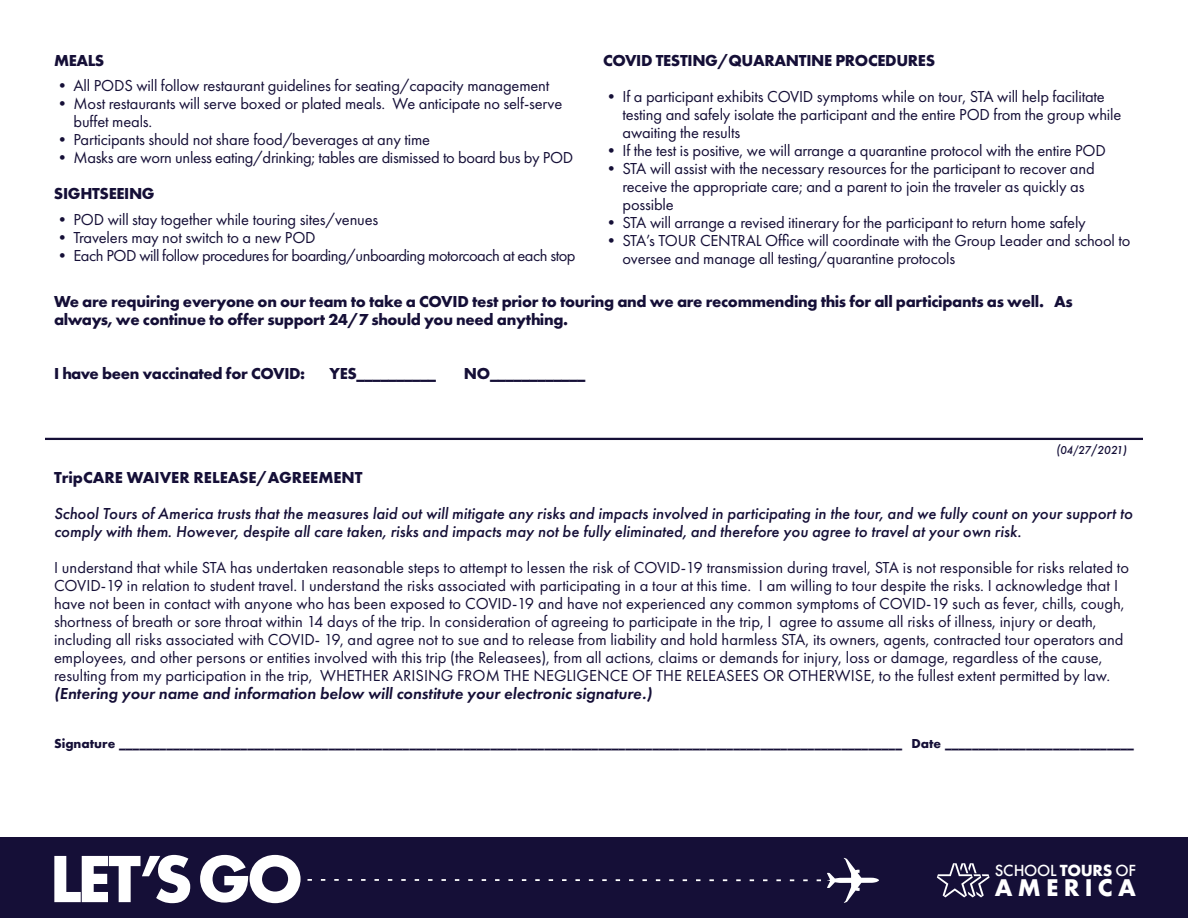
<style>
.page{position:relative;width:1188px;height:918px;background:#fff}
.page>*{position:absolute;margin:0;border:0;box-sizing:border-box;transform-origin:0 0}
.t1{font:700 69.3px "Futura PT";color:#fff}
.t2{font:700 22.2px "Futura";letter-spacing:.23em;color:#fff}
.t3{font:16.5px/18px "Futura PT";letter-spacing:-.01em;color:#150f37}
.t4{font:700 16.5px/18px "Futura PT";letter-spacing:-.02em;color:#150f37}
.t5{font:italic 500 16.5px/18px "Futura PT";color:#150f37}
.t6{font:16.5px "Futura PT";letter-spacing:-.03em;color:#150f37}
.t7{font:700 16.5px "Futura PT";color:#150f37}
.t8{font:500 14.85px "Futura";letter-spacing:-.02em;color:#fff}
.t9{font:700 13.5px "Futura PT";color:#150f37}
.t10{font:italic 500 10.5px "Futura";color:#120d36}
.s1{font-size:12px}
.s2{font-family:"Futura PT";font-size:12px}
.s3{font-weight:600;font-style:italic}
.s4{font-weight:700}
</style>
<div class="page">
<div style="left:0;top:837px;width:1188px;height:81px;background:#150f37"></div>
<svg style="left:827px;top:858px;width:52px;height:45px"></svg>
<svg style="left:308px;top:879px;width:513px;height:2px"></svg>
<svg style="left:937px;top:863px;width:53px;height:34px"></svg>
<hr style="left:45px;top:438px;width:1098px;height:2px;background:#150f37">
<p class="t4" style="left:54px;top:51px;width:52px">MEALS</p>
<p class="t3" style="left:54px;top:77px;width:497px">• All PODS will follow restaurant guidelines for seating/capacity management</p>
<p class="t3" style="left:74px;top:95px;width:490px;text-indent:-20px">• Most restaurants will serve boxed or plated meals. We anticipate no self-serve buffet meals.</p>
<p class="t3" style="left:54px;top:131px;width:378px">• Participants should not share food/beverages at any time</p>
<p class="t3" style="left:54px;top:149px;width:521px">• Masks are worn unless eating/drinking; tables are dismissed to board bus by POD</p>
<p class="t4" style="left:54px;top:185px;width:102px">SIGHTSEEING</p>
<p class="t3" style="left:54px;top:210px;width:326px">• POD will stay together while touring sites/venues</p>
<p class="t3" style="left:54px;top:228px;width:263px">• Travelers may not switch to a new POD</p>
<p class="t6" style="left:54px;top:246px;width:523px">• Each POD will follow procedures for boarding/unboarding motorcoach at each stop</p>
<p class="t4" style="left:603px;top:51px;width:334px">COVID TESTING/QUARANTINE PROCEDURES</p>
<p class="t3" style="left:622px;top:87px;width:500px;text-indent:-20px">• If a participant exhibits COVID symptoms while on tour, STA will help facilitate testing and safely isolate the participant and the entire POD from the group while awaiting the results</p>
<p class="t3" style="left:603px;top:141px;width:504px">• If the test is positive, we will arrange a quarantine protocol with the entire POD</p>
<p class="t3" style="left:622px;top:159px;width:474px;text-indent:-20px">• STA will assist with the necessary resources for the participant to recover and receive the appropriate care; and a parent to join the traveler as quickly as possible</p>
<p class="t3" style="left:603px;top:213px;width:484px">• STA will arrange a revised itinerary for the participant to return home safely</p>
<p class="t3" style="left:622px;top:231px;width:509px;text-indent:-20px">• STA’s TOUR CENTRAL Office will coordinate with the Group Leader and school to oversee and manage all testing/quarantine protocols</p>
<p class="t4" style="left:54px;top:292px;width:1020px">We are requiring everyone on our team to take a COVID test prior to touring and we are recommending this for all participants as well. As always, we continue to offer support 24/7 should you need anything.</p>
<p class="t4" style="left:54px;top:364px;width:253px">I have been vaccinated for COVID:</p>
<p class="t4" style="left:330px;top:364px;width:108px">YES__________</p>
<p class="t4" style="left:464px;top:364px;width:123px">NO____________</p>
<p class="t10" style="left:1056px;top:443px;width:72px"><span class="s1">(</span>04/27<span class="s1">/</span><span class="s2">2021)</span></p>
<p class="t7" style="left:54px;top:467px;width:310px">TripCARE WAIVER RELEASE/AGREEMENT</p>
<p class="t5" style="left:54px;top:505px;width:1080px">School Tours of America trusts that the measures laid out will mitigate any risks and impacts involved in participating in the tour, and we fully count on your support to comply with them. However, despite all care taken, risks and impacts may not be fully eliminated, and therefore you agree to travel at your own risk.</p>
<p class="t3" style="left:54px;top:559px;width:1077px">I understand that while STA has undertaken reasonable steps to attempt to lessen the risk of COVID-19 transmission during travel, STA is not responsible for risks related to COVID-19 in relation to student travel. I understand the risks associated with participating in a tour at this time. I am willing to tour despite the risks. I acknowledge that I have not been in contact with anyone who has been exposed to COVID-19 and have not experienced any common symptoms of COVID-19 such as fever, chills, cough, shortness of breath or sore throat within 14 days of the trip. In consideration of agreeing to participate in the trip, I agree to assume all risks of illness, injury or death, including all risks associated with COVID- 19, and agree not to sue and to release from liability and hold harmless STA, its owners, agents, contracted tour operators and employees, and other persons or entities involved with this trip (the Releasees), from all actions, claims or demands for injury, loss or damage, regardless of the cause, resulting from my participation in the trip, WHETHER ARISING FROM THE NEGLIGENCE OF THE RELEASEES OR OTHERWISE, to the fullest extent permitted by law. <span class="s3">(Entering your name and information below will constitute your electronic signature.)</span></p>
<p class="t9" style="left:54px;top:735px;width:1082px">Signature ____________________________________________________________________________________________________________________ Date ____________________________</p>
<p class="t1" style="left:50px;top:834px;width:255px">LET’S GO</p>
<p class="t8" style="left:995px;top:860px;width:142px">SCHOOL <span class="s4">TOURS</span> OF</p>
<p class="t2" style="left:995px;top:871px;width:142px">AMERICA</p>
</div>
